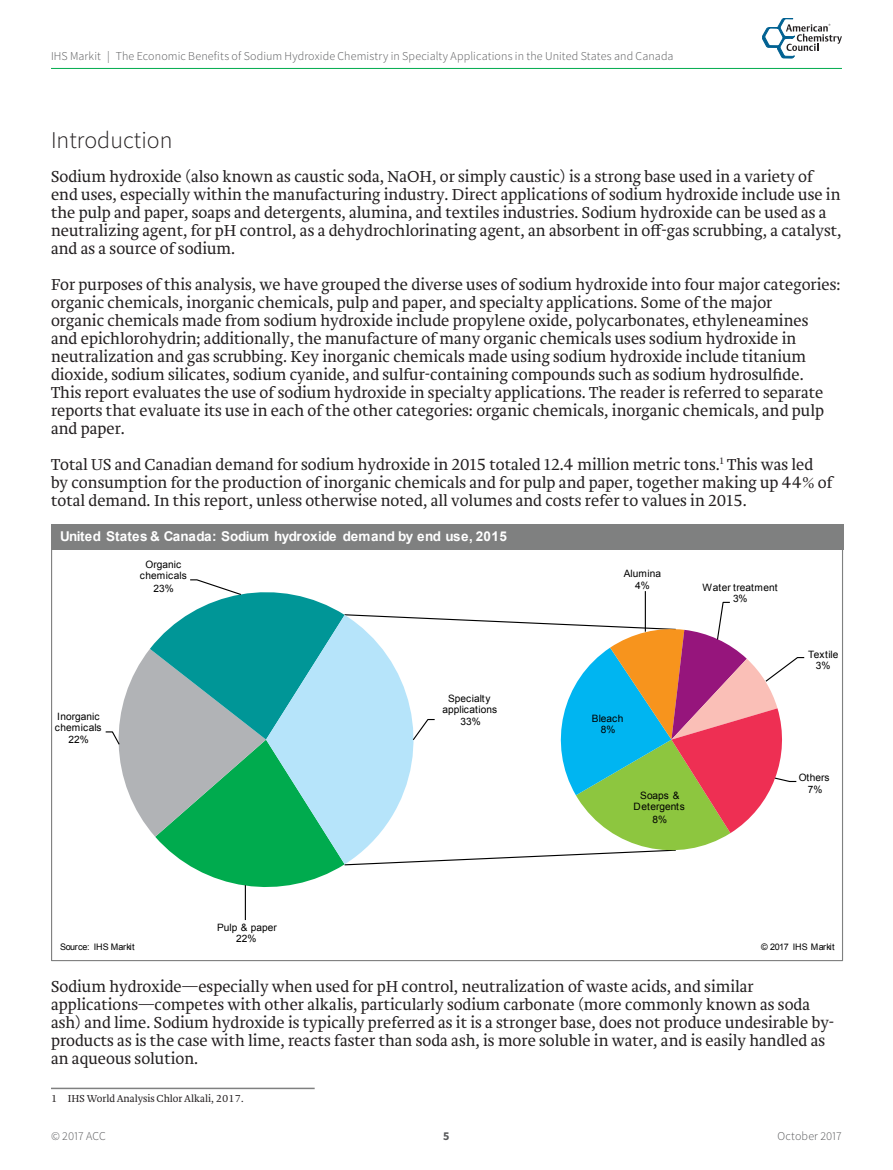
<style>
.page{position:relative;width:893px;height:1170px;background:#fff}
.page>*{position:absolute;margin:0;border:0;box-sizing:border-box;transform-origin:0 0}
.m_body_header_1{font:300 24px "Source Sans Pro";color:#231f20}
.m_body{font:300 16.5px/18px "Brioni Std";color:#231f20}
.t1{font:700 13.5px "Arial";letter-spacing:-.03em;color:#fff}
.t2{font:300 12px "Source Sans Pro";letter-spacing:.01em;color:#57585a}
.t3{font:700 12px "Source Sans Pro";color:#57585a}
.m_Footnotes{font:300 10.5px "Brioni Std";color:#231f20}
.t4{font:10.2px/11.2px "Arial";color:#000;text-align:center}
.t5{font:9px "Arial";letter-spacing:-.03em;color:#000}
</style>
<div class="page">
<hr style="left:51px;top:68px;width:791px;height:1px;background:#00ab4d">
<svg style="left:762px;top:18px;width:80px;height:40px"></svg>
<hr style="left:51px;top:1087px;width:264px;height:2px;background:#7f8080">
<hr style="left:245px;top:885px;width:1px;height:34px;background:#000">
<svg style="left:105px;top:579px;width:700px;height:323px"></svg>
<div style="left:51px;top:524px;width:792px;height:26px;background:#7f8080"></div>
<p class="t2" style="left:51px;top:48px;width:624px">IHS Markit | The Economic Benefits of Sodium Hydroxide Chemistry in Specialty Applications in the United States and Canada</p>
<p class="m_body_header_1" style="left:51px;top:126px;width:123px">Introduction</p>
<p class="m_body" style="left:51px;top:168px;width:792px">Sodium hydroxide (also known as caustic soda, NaOH, or simply caustic) is a strong base used in a variety of end uses, especially within the manufacturing industry. Direct applications of sodium hydroxide include use in the pulp and paper, soaps and detergents, alumina, and textiles industries. Sodium hydroxide can be used as a neutralizing agent, for pH control, as a dehydrochlorinating agent, an absorbent in off-gas scrubbing, a catalyst, and as a source of sodium.</p>
<p class="m_body" style="left:51px;top:276px;width:791px">For purposes of this analysis, we have grouped the diverse uses of sodium hydroxide into four major categories: organic chemicals, inorganic chemicals, pulp and paper, and specialty applications. Some of the major<br>organic chemicals made from sodium hydroxide include propylene oxide, polycarbonates, ethyleneamines<br>and epichlorohydrin; additionally, the manufacture of many organic chemicals uses sodium hydroxide in neutralization and gas scrubbing. Key inorganic chemicals made using sodium hydroxide include titanium dioxide, sodium silicates, sodium cyanide, and sulfur-containing compounds such as sodium hydrosulfide.<br>This report evaluates the use of sodium hydroxide in specialty applications. The reader is referred to separate reports that evaluate its use in each of the other categories: organic chemicals, inorganic chemicals, and pulp and paper.</p>
<p class="m_body" style="left:51px;top:456px;width:783px">Total US and Canadian demand for sodium hydroxide in 2015 totaled 12.4 million metric tons.<sup>1</sup> This was led by consumption for the production of inorganic chemicals and for pulp and paper, together making up 44% of total demand. In this report, unless otherwise noted, all volumes and costs refer to values in 2015.</p>
<p class="t1" style="left:60px;top:527px;width:448px">United States &amp; Canada: Sodium hydroxide demand by end use, 2015</p>
<p class="t4" style="left:140px;top:558px;width:48px">Organic chemicals</p>
<p class="t4" style="left:154px;top:582px;width:22px">23%</p>
<p class="t4" style="left:55px;top:710px;width:48px;text-align:left">Inorganic chemicals</p>
<p class="t4" style="left:68px;top:734px;width:22px">22%</p>
<p class="t4" style="left:442px;top:692px;width:56px">Specialty applications</p>
<p class="t4" style="left:461px;top:716px;width:22px">33%</p>
<p class="t4" style="left:624px;top:568px;width:39px">Alumina<br>4%</p>
<p class="t4" style="left:703px;top:581px;width:76px">Water treatment<br>3%</p>
<p class="t4" style="left:592px;top:712px;width:33px">Bleach<br>8%</p>
<p class="t4" style="left:633px;top:789px;width:53px">Soaps &amp;<br>Detergents</p>
<p class="t4" style="left:653px;top:813px;width:16px">8%</p>
<p class="t4" style="left:808px;top:648px;width:32px">Textile<br>3%</p>
<p class="t4" style="left:799px;top:772px;width:32px">Others<br>7%</p>
<p class="t4" style="left:217px;top:921px;width:61px">Pulp &amp; paper<br>22%</p>
<p class="t5" style="left:60px;top:940px;width:76px">Source: IHS Markit</p>
<p class="t5" style="left:761px;top:940px;width:75px">© 2017 IHS Markit</p>
<p class="m_body" style="left:51px;top:978px;width:785px">Sodium hydroxide—especially when used for pH control, neutralization of waste acids, and similar applications—competes with other alkalis, particularly sodium carbonate (more commonly known as soda ash) and lime. Sodium hydroxide is typically preferred as it is a stronger base, does not produce undesirable by&shy;products as is the case with lime, reacts faster than soda ash, is more soluble in water, and is easily handled as an aqueous solution.</p>
<p class="m_Footnotes" style="left:51px;top:1091px;width:194px">1 IHS World Analysis Chlor Alkali, 2017.</p>
<p class="t2" style="left:51px;top:1129px;width:56px">© 2017 ACC</p>
<p class="t3" style="left:443px;top:1128px;width:8px">5</p>
<p class="t2" style="left:777px;top:1129px;width:66px">October 2017</p>
</div>
